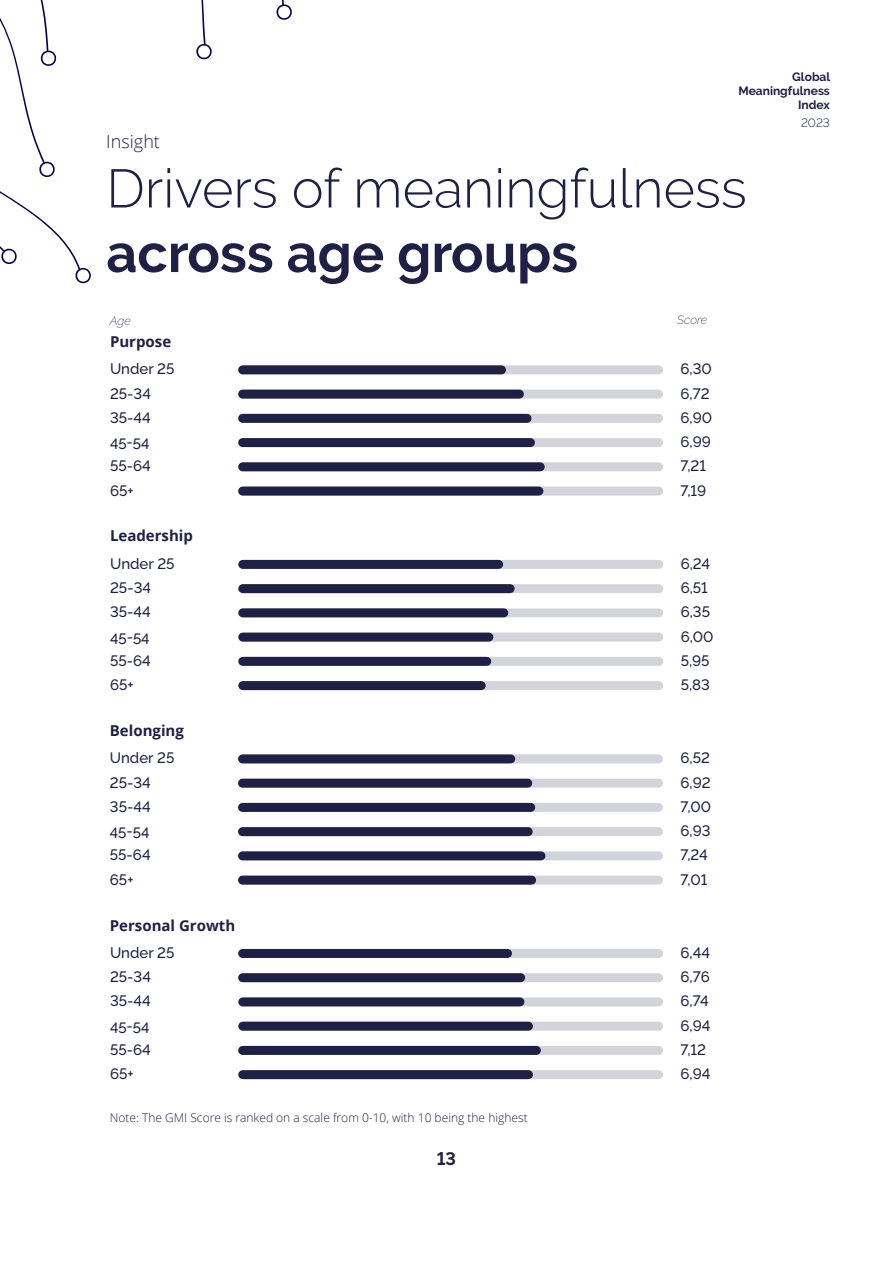
<style>
.page{position:relative;width:893px;height:1263px;background:#fff}
.page>*{position:absolute;margin:0;border:0;box-sizing:border-box;transform-origin:0 0}
.t1{font:300 54px "Raleway";color:#202047}
.t2{font:700 54px "Raleway";color:#202047}
.t3{font:300 18px "Open Sans";color:#202047}
.t4{font:700 18px "Raleway";color:#202047}
.t5{font:500 15px/24.3px "Raleway";color:#202047}
.t6{font:700 15px "Open Sans";color:#202047}
.t7{font:300 12px "Open Sans";color:#202047}
.t8{font:700 12px/14.4px "Raleway";color:#202047;text-align:right}
.t9{font:italic 200 12px "Raleway";letter-spacing:-.005em;color:#202047}
.t10{font:300 12px "Raleway";color:#202047}
</style>
<div class="page">
<div style="left:243px;top:365px;width:416px;height:9px;background:#d3d3da"></div>
<div style="left:243px;top:365px;width:259px;height:9px;background:#202047"></div>
<div style="left:243px;top:390px;width:416px;height:9px;background:#d3d3da"></div>
<div style="left:243px;top:390px;width:276px;height:9px;background:#202047"></div>
<div style="left:243px;top:414px;width:416px;height:9px;background:#d3d3da"></div>
<div style="left:243px;top:414px;width:284px;height:9px;background:#202047"></div>
<div style="left:243px;top:438px;width:416px;height:9px;background:#d3d3da"></div>
<div style="left:243px;top:438px;width:287px;height:9px;background:#202047"></div>
<div style="left:243px;top:462px;width:416px;height:9px;background:#d3d3da"></div>
<div style="left:243px;top:462px;width:297px;height:9px;background:#202047"></div>
<div style="left:243px;top:487px;width:416px;height:9px;background:#d3d3da"></div>
<div style="left:243px;top:487px;width:296px;height:9px;background:#202047"></div>
<div style="left:243px;top:560px;width:416px;height:9px;background:#d3d3da"></div>
<div style="left:243px;top:560px;width:256px;height:9px;background:#202047"></div>
<div style="left:243px;top:584px;width:416px;height:9px;background:#d3d3da"></div>
<div style="left:243px;top:584px;width:267px;height:9px;background:#202047"></div>
<div style="left:243px;top:608px;width:416px;height:9px;background:#d3d3da"></div>
<div style="left:243px;top:608px;width:261px;height:9px;background:#202047"></div>
<div style="left:243px;top:633px;width:416px;height:9px;background:#d3d3da"></div>
<div style="left:243px;top:633px;width:246px;height:9px;background:#202047"></div>
<div style="left:243px;top:657px;width:416px;height:9px;background:#d3d3da"></div>
<div style="left:243px;top:657px;width:244px;height:9px;background:#202047"></div>
<div style="left:243px;top:681px;width:416px;height:9px;background:#d3d3da"></div>
<div style="left:243px;top:681px;width:238px;height:9px;background:#202047"></div>
<div style="left:243px;top:754px;width:415px;height:9px;background:#d3d3da"></div>
<div style="left:243px;top:754px;width:268px;height:9px;background:#202047"></div>
<div style="left:243px;top:779px;width:415px;height:9px;background:#d3d3da"></div>
<div style="left:243px;top:779px;width:285px;height:9px;background:#202047"></div>
<div style="left:243px;top:803px;width:415px;height:9px;background:#d3d3da"></div>
<div style="left:243px;top:803px;width:288px;height:9px;background:#202047"></div>
<div style="left:243px;top:827px;width:415px;height:9px;background:#d3d3da"></div>
<div style="left:243px;top:827px;width:285px;height:9px;background:#202047"></div>
<div style="left:243px;top:851px;width:415px;height:9px;background:#d3d3da"></div>
<div style="left:243px;top:851px;width:298px;height:9px;background:#202047"></div>
<div style="left:243px;top:876px;width:415px;height:9px;background:#d3d3da"></div>
<div style="left:243px;top:876px;width:289px;height:9px;background:#202047"></div>
<div style="left:243px;top:949px;width:416px;height:9px;background:#d3d3da"></div>
<div style="left:243px;top:949px;width:264px;height:9px;background:#202047"></div>
<div style="left:243px;top:973px;width:416px;height:9px;background:#d3d3da"></div>
<div style="left:243px;top:973px;width:278px;height:9px;background:#202047"></div>
<div style="left:243px;top:997px;width:416px;height:9px;background:#d3d3da"></div>
<div style="left:243px;top:997px;width:277px;height:9px;background:#202047"></div>
<div style="left:243px;top:1022px;width:416px;height:9px;background:#d3d3da"></div>
<div style="left:243px;top:1022px;width:285px;height:9px;background:#202047"></div>
<div style="left:243px;top:1046px;width:416px;height:9px;background:#d3d3da"></div>
<div style="left:243px;top:1046px;width:293px;height:9px;background:#202047"></div>
<div style="left:243px;top:1070px;width:416px;height:9px;background:#d3d3da"></div>
<div style="left:243px;top:1070px;width:285px;height:9px;background:#202047"></div>
<svg style="left:0;top:0;width:292px;height:284px"></svg>
<p class="t8" style="left:738px;top:69px;width:93px">Global<br>Meaningfulness<br>Index</p>
<p class="t3" style="left:106px;top:129px;width:55px">Insight</p>
<h1 class="t1" style="left:106px;top:157px;width:642px">Drivers of meaningfulness</h1>
<h1 class="t2" style="left:106px;top:222px;width:473px">across age groups</h1>
<p class="t9" style="left:110px;top:313px;width:22px">Age</p>
<p class="t9" style="left:677px;top:312px;width:31px">Score</p>
<p class="t6" style="left:110px;top:331px;width:63px">Purpose</p>
<p class="t5" style="left:110px;top:357px;width:66px">Under 25<br>25-34</p>
<p class="t5" style="left:110px;top:405px;width:42px">35-44<br>45-54</p>
<p class="t5" style="left:110px;top:454px;width:42px">55-64<br>65+</p>
<p class="t6" style="left:110px;top:525px;width:84px">Leadership</p>
<p class="t5" style="left:110px;top:551px;width:66px">Under 25<br>25-34</p>
<p class="t5" style="left:110px;top:600px;width:42px">35-44<br>45-54</p>
<p class="t5" style="left:110px;top:648px;width:42px">55-64<br>65+</p>
<p class="t6" style="left:110px;top:720px;width:76px">Belonging</p>
<p class="t5" style="left:110px;top:746px;width:66px">Under 25<br>25-34</p>
<p class="t5" style="left:110px;top:794px;width:42px">35-44<br>45-54</p>
<p class="t5" style="left:110px;top:843px;width:42px">55-64<br>65+</p>
<p class="t6" style="left:110px;top:914px;width:127px">Personal Growth</p>
<p class="t5" style="left:110px;top:940px;width:66px">Under 25<br>25-34</p>
<p class="t5" style="left:110px;top:989px;width:42px">35-44<br>45-54</p>
<p class="t5" style="left:110px;top:1037px;width:42px">55-64<br>65+</p>
<p class="t7" style="left:110px;top:1110px;width:419px">Note: The GMI Score is ranked on a scale from 0-10, with 10 being the highest</p>
<p class="t4" style="left:437px;top:1148px;width:21px">13</p>
<p class="t5" style="left:681px;top:357px;width:33px">6,30<br>6,72</p>
<p class="t5" style="left:681px;top:405px;width:33px">6,90<br>6,99</p>
<p class="t5" style="left:681px;top:454px;width:27px">7,21<br>7,19</p>
<p class="t5" style="left:681px;top:551px;width:31px">6,24<br>6,51</p>
<p class="t5" style="left:681px;top:600px;width:34px">6,35<br>6,00</p>
<p class="t5" style="left:681px;top:648px;width:31px">5,95<br>5,83</p>
<p class="t5" style="left:680px;top:746px;width:32px">6,52<br>6,92</p>
<p class="t5" style="left:680px;top:794px;width:32px">7,00<br>6,93</p>
<p class="t5" style="left:680px;top:843px;width:29px">7,24<br>7,01</p>
<p class="t5" style="left:681px;top:940px;width:31px">6,44<br>6,76</p>
<p class="t5" style="left:681px;top:989px;width:31px">6,74<br>6,94</p>
<p class="t5" style="left:681px;top:1037px;width:31px">7,12<br>6,94</p>
<p class="t10" style="left:801px;top:116px;width:30px">2023</p>
</div>
